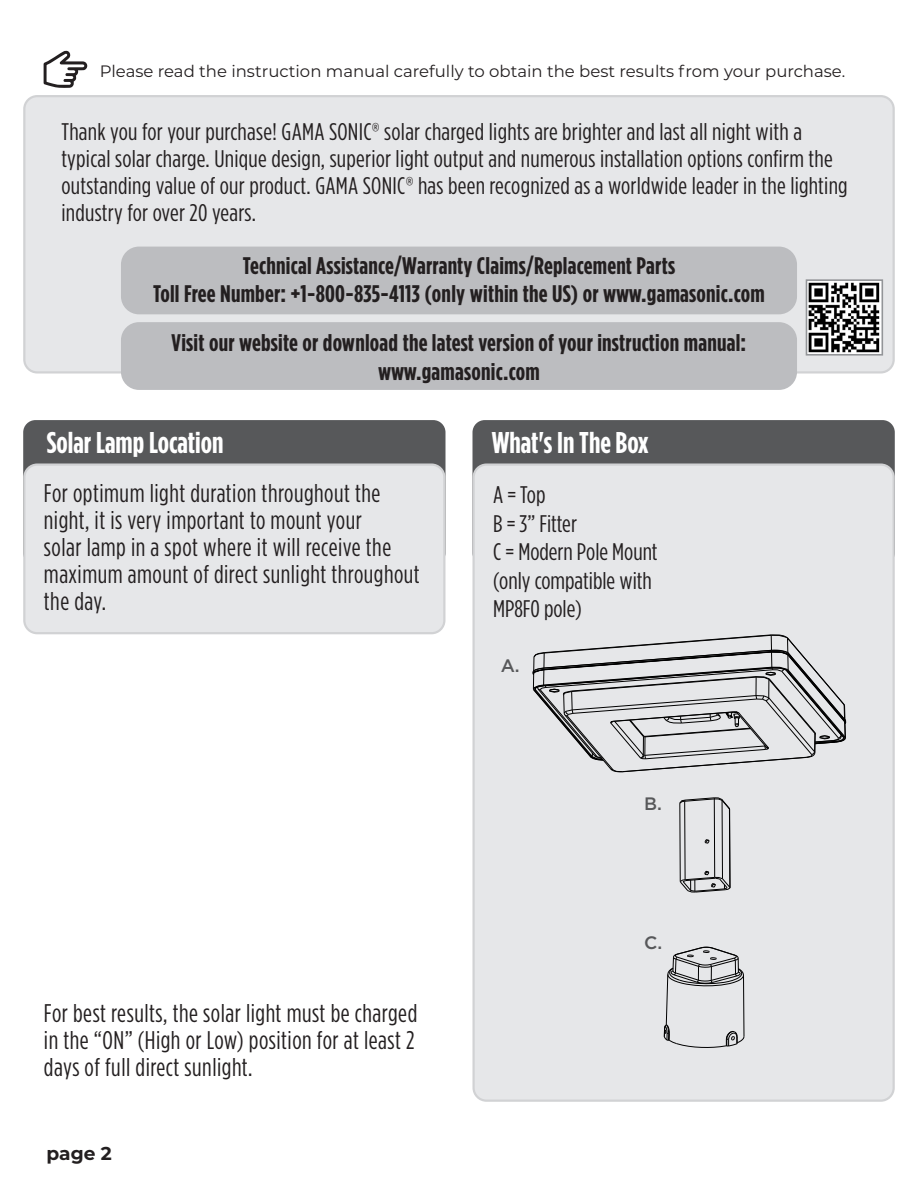
<style>
.page{position:relative;width:918px;height:1188px;background:#fff}
.page>*{position:absolute;margin:0;border:0;box-sizing:border-box;transform-origin:0 0}
.t1{font:700 30px "Gotham Condensed";color:#fff}
.t2{font:25.5px/27px "Gotham Condensed";letter-spacing:.02em;color:#231f20}
.t3{font:24px/27px "Gotham Condensed";letter-spacing:.01em;color:#231f20;scale:1.04 1}
.t4{font:700 24px "Gotham Condensed";letter-spacing:.01em;color:#231f20;scale:1.04 1}
.t5{font:700 18.6px "Montserrat";color:#231f20}
.t6{font:500 18px "Gotham";color:#57585a}
.t7{font:16.5px "Montserrat";color:#231f20}
</style>
<div class="page">
<div style="left:472px;top:420px;width:423px;height:145px;background:#57585a;border-radius:12px"></div>
<div style="left:23px;top:420px;width:423px;height:145px;background:#57585a;border-radius:12px"></div>
<div style="left:474px;top:465px;width:420px;height:636px;background:#e6e7e9;border-radius:13px"></div>
<div style="left:472px;top:463px;width:423px;height:639px;border:2px solid #d1d2d4;border-radius:13px"></div>
<div style="left:24px;top:465px;width:420px;height:168px;background:#e6e7e9;border-radius:13px"></div>
<div style="left:23px;top:463px;width:422px;height:171px;border:2px solid #d1d2d4;border-radius:13px"></div>
<div style="left:24px;top:96px;width:870px;height:276px;background:#e6e7e9;border-radius:13px"></div>
<svg style="left:44px;top:50px;width:44px;height:38px"></svg>
<svg style="left:532px;top:634px;width:315px;height:139px"></svg>
<hr style="left:679px;top:803px;width:2px;height:79px;background:#000">
<hr style="left:684px;top:801px;width:2px;height:79px;background:#000">
<hr style="left:714px;top:799px;width:1px;height:78px;background:#000">
<hr style="left:722px;top:800px;width:1px;height:79px;background:#000">
<hr style="left:729px;top:809px;width:2px;height:79px;background:#000">
<svg style="left:679px;top:797px;width:52px;height:13px"></svg>
<svg style="left:704px;top:839px;width:6px;height:5px"></svg>
<svg style="left:679px;top:870px;width:52px;height:23px"></svg>
<svg style="left:664px;top:947px;width:81px;height:101px"></svg>
<div style="left:121px;top:247px;width:676px;height:67px;background:#bcbdc0;border-radius:18px"></div>
<div style="left:121px;top:322px;width:676px;height:68px;background:#bcbdc0;border-radius:18px"></div>
<img style="left:809px;top:282px;width:71px;height:71px">
<div style="left:806px;top:279px;width:77px;height:77px;border:2px solid #939598"></div>
<p class="t7" style="left:100px;top:59px;width:747px">Please read the instruction manual carefully to obtain the best results from your purchase.</p>
<p class="t3" style="left:62px;top:118px;width:757px">Thank you for your purchase! GAMA SONIC® solar charged lights are brighter and last all night with a typical solar charge. Unique design, superior light output and numerous installation options confirm the outstanding value of our product. GAMA SONIC® has been recognized as a worldwide leader in the lighting industry for over 20 years.</p>
<p class="t4" style="left:243px;top:251px;width:417px">Technical Assistance/Warranty Claims/Replacement Parts</p>
<p class="t4" style="left:153px;top:280px;width:590px">Toll Free Number: +1-800-835-4113 (only within the US) or www.gamasonic.com</p>
<p class="t4" style="left:172px;top:329px;width:554px">Visit our website or download the latest version of your instruction manual:</p>
<p class="t4" style="left:378px;top:357px;width:157px">www.gamasonic.com</p>
<p class="t1" style="left:47px;top:425px;width:178px">Solar Lamp Location</p>
<p class="t1" style="left:492px;top:425px;width:158px">What's In The Box</p>
<p class="t2" style="left:44px;top:480px;width:377px">For optimum light duration throughout the night, it is very important to mount your<br>solar lamp in a spot where it will receive the maximum amount of direct sunlight throughout the day.</p>
<p class="t2" style="left:44px;top:999px;width:375px;text-align:justify">For best results, the solar light must be charged in the “ON” (High or Low) position for at least 2 days of full direct sunlight.</p>
<p class="t5" style="left:47px;top:1140px;width:67px">page 2</p>
<p class="t3" style="left:493px;top:481px;width:52px">A = Top</p>
<p class="t3" style="left:493px;top:510px;width:82px">B = 3” Fitter</p>
<p class="t3" style="left:493px;top:538px;width:160px">C = Modern Pole Mount</p>
<p class="t3" style="left:493px;top:566px;width:154px;line-height:28.5px">(only compatible with<br>MP8F0 pole)</p>
<p class="t6" style="left:501px;top:654px;width:21px">A.</p>
<p class="t6" style="left:644px;top:792px;width:19px">B.</p>
<p class="t6" style="left:644px;top:931px;width:20px">C.</p>
</div>
